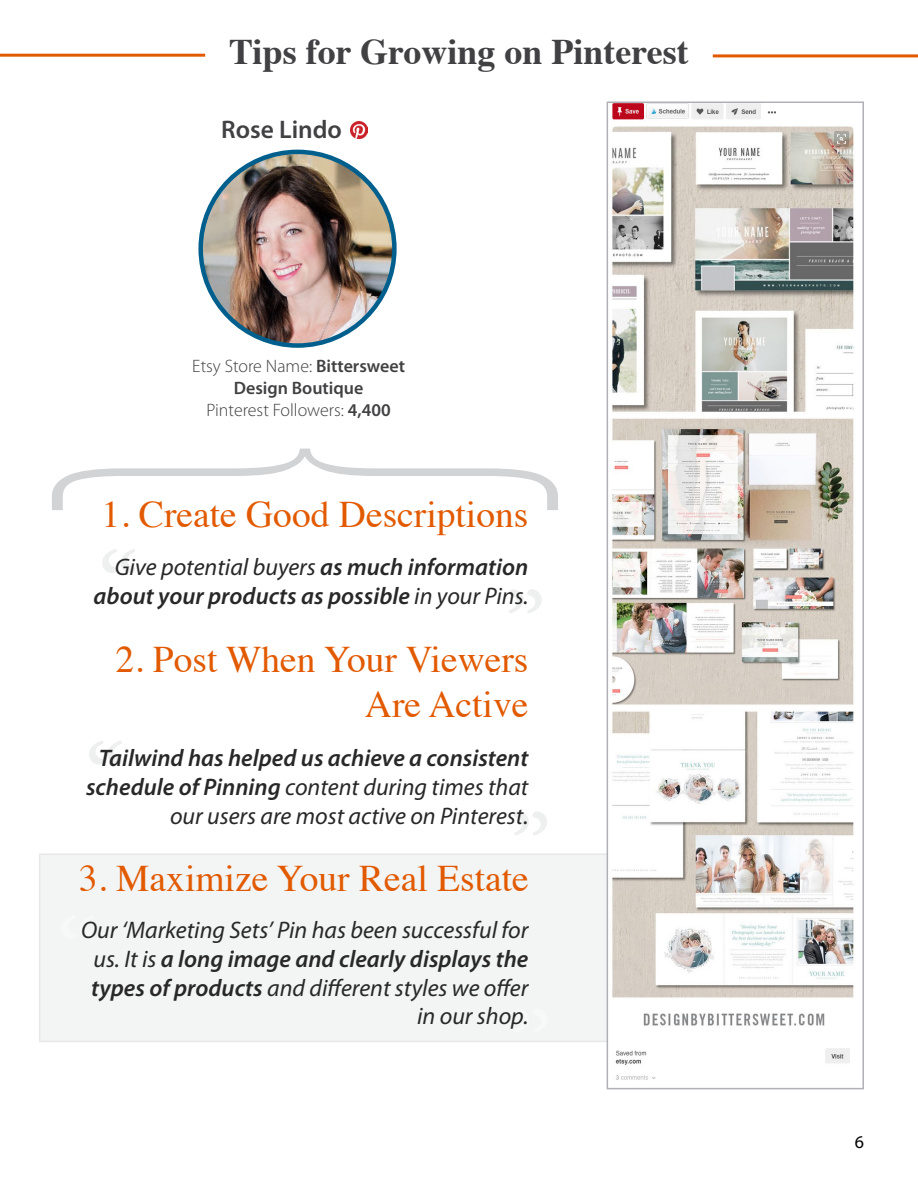
<style>
.page{position:relative;width:918px;height:1188px;background:#fff}
.page>*{position:absolute;margin:0;border:0;box-sizing:border-box;transform-origin:0 0}
.t1{font:200 570px "Avenir Next Condensed";color:#d1d3d4;scale:.6 1}
.t2{font:105px "Minion Pro";color:#d5d7d8}
.t3{font:105px "Minion Pro";color:#fff}
.t4{font:37.5px/45px "Times";color:#e25a00;text-align:right}
.t5{font:700 36px "Times";color:#414042}
.t6{font:600 25.5px "Myriad Pro";color:#414042}
.t7{font:italic 24px/28.8px "Myriad Pro";color:#292829;text-align:right}
.t8{font:italic 600 24px/28.8px "Myriad Pro";color:#292829;text-align:right}
.t9{font:300 18px/21.6px "Myriad Pro";color:#414042;text-align:center}
.t10{font:18px "Myriad Pro";color:#000}
.s1{font-weight:600}
.s2{font-weight:400}
</style>
<div class="page">
<div style="left:39px;top:853px;width:622px;height:189px;background:#f3f4f4;border:2px solid #e6e7e8"></div>
<img style="left:201px;top:152px;width:193px;height:194px;border-radius:97px">
<div style="left:198px;top:150px;width:199px;height:198px;border:4px solid #005f8c;border-radius:50%"></div>
<hr style="left:0;top:54px;width:205px;height:3px;background:#e25a00">
<hr style="left:713px;top:54px;width:205px;height:3px;background:#e25a00">
<img style="left:350px;top:121px;width:18px;height:18px">
<img style="left:610px;top:105px;width:244px;height:975px">
<div style="left:607px;top:102px;width:257px;height:987px;border:2px solid #afb1b4"></div>
<h3 class="t5" style="left:229px;top:17px;width:461px">Tips for Growing on Pinterest</h3>
<p class="t6" style="left:221px;top:114px;width:122px">Rose Lindo</p>
<p class="t9" style="left:192px;top:355px;width:214px">Etsy Store Name: <span class="s1">Bittersweet<br>Design Boutique<br></span>Pinterest Followers: <span class="s1">4,400</span></p>
<h1 class="t1" style="left:-70px;top:527px;width:133px;rotate:-90deg">}</h1>
<h3 class="t4" style="left:101px;top:488px;width:429px">1. Create Good Descriptions</h3>
<h2 class="t2" style="left:98px;top:520px;width:43px">“</h2>
<p class="t8" style="left:94px;top:552px;width:436px"><span class="s2">Give potential buyers</span> as much information about your products as possible <span class="s2">in your Pins.</span></p>
<h2 class="t2" style="left:546px;top:642px;width:43px;rotate:-180deg">“</h2>
<h3 class="t4" style="left:115px;top:634px;width:415px">2. Post When Your Viewers<br>Are Active</h3>
<p class="t8" style="left:99px;top:743px;width:431px">Tailwind has helped us achieve a consistent</p>
<h2 class="t2" style="left:85px;top:712px;width:43px">“</h2>
<p class="t7" style="left:86px;top:772px;width:444px"><span class="s1">schedule of Pinning</span> content during times that our users are most active on Pinterest.</p>
<h2 class="t2" style="left:552px;top:864px;width:43px;rotate:-180deg">“</h2>
<h3 class="t4" style="left:79px;top:853px;width:452px">3. Maximize Your Real Estate</h3>
<p class="t7" style="left:81px;top:915px;width:449px;text-align:center">Our ‘Marketing Sets’ Pin has been successful for us. It is <span class="s1">a long image and clearly displays the</span></p>
<h2 class="t3" style="left:552px;top:1062px;width:43px;rotate:-180deg">“</h2>
<h2 class="t3" style="left:57px;top:886px;width:43px">“</h2>
<p class="t7" style="left:91px;top:973px;width:439px"><span class="s1">types of products</span> and different styles we offer in our shop.</p>
<p class="t10" style="left:855px;top:1130px;width:11px">6</p>
</div>
